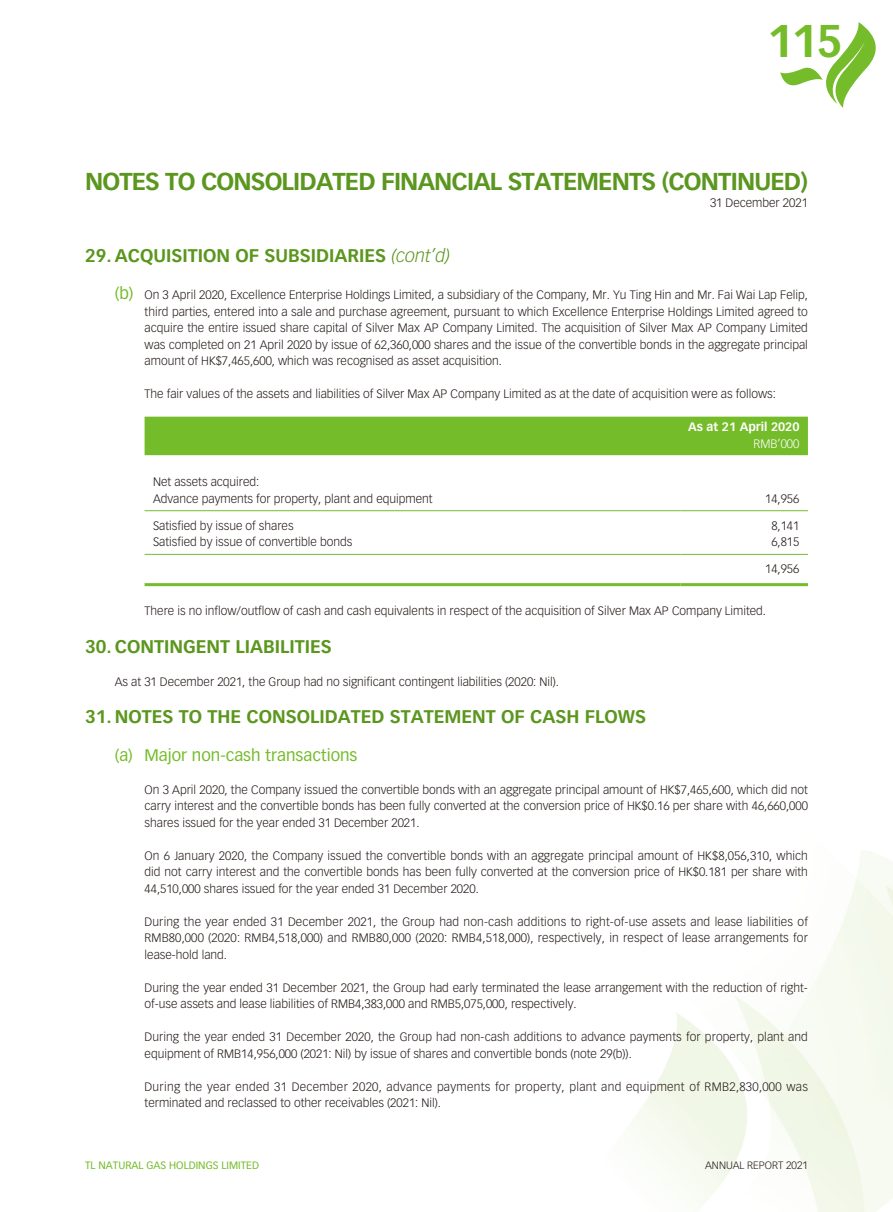
<style>
.page{position:relative;width:893px;height:1212px;background:#fff}
.page>*{position:absolute;margin:0;border:0;box-sizing:border-box;transform-origin:0 0}
.t1{font:700 45px "Vectora LT Std";color:#75bc2a}
.t2{font:700 24px "Vectora LT Std";letter-spacing:-.035em;color:#5b961e}
.t3{font:700 18px "Vectora LT Std";color:#5b961e}
.t4{font:16.5px "Vectora LT Std";color:#75bc2a}
.t5{font:300 12px/16.5px "Vectora LT Std";color:#231916;text-align:justify}
.t6{font:300 12px/16.5px "Vectora LT Std";letter-spacing:.025em;color:#231916}
.t7{font:700 12px "Vectora LT Std";color:#fff}
.t8{font:300 12px "Vectora LT Std";color:#fff}
.t9{font:10.5px "Vectora LT Std";color:#75bc2a}
.t10{font:300 10.5px "Vectora LT Std";color:#231916}
.s1{font-weight:300;font-style:italic}
.s2{font-weight:400;font-size:16.5px;color:#75bc2a}
</style>
<div class="page">
<svg style="left:780px;top:22px;width:96px;height:86px"></svg>
<img style="left:629px;top:851px;width:264px;height:361px">
<div style="left:145px;top:417px;width:663px;height:38px;background:#75bc2a"></div>
<hr style="left:145px;top:510px;width:535px;height:1px;background:#75bc2a">
<hr style="left:680px;top:510px;width:128px;height:1px;background:#75bc2a">
<hr style="left:145px;top:554px;width:535px;height:1px;background:#75bc2a">
<hr style="left:680px;top:554px;width:128px;height:1px;background:#75bc2a">
<hr style="left:145px;top:583px;width:535px;height:3px;background:#75bc2a">
<hr style="left:680px;top:583px;width:128px;height:3px;background:#75bc2a">
<h1 class="t1" style="left:767px;top:20px;width:77px">115</h1>
<h2 class="t2" style="left:85px;top:170px;width:724px">NOTES TO CONSOLIDATED FINANCIAL STATEMENTS (CONTINUED)</h2>
<p class="t5" style="left:710px;top:195px;width:99px">31 December 2021</p>
<h3 class="t3" style="left:85px;top:247px;width:367px">29. ACQUISITION OF SUBSIDIARIES <span class="s1">(cont’d)</span></h3>
<p class="t5" style="left:145px;top:287px;width:665px;text-indent:-30px"><span class="s2">(b)</span> On 3 April 2020, Excellence Enterprise Holdings Limited, a subsidiary of the Company, Mr. Yu Ting Hin and Mr. Fai Wai Lap Felip, third parties, entered into a sale and purchase agreement, pursuant to which Excellence Enterprise Holdings Limited agreed to acquire the entire issued share capital of Silver Max AP Company Limited. The acquisition of Silver Max AP Company Limited was completed on 21 April 2020 by issue of 62,360,000 shares and the issue of the convertible bonds in the aggregate principal amount of HK$7,465,600, which was recognised as asset acquisition.</p>
<p class="t5" style="left:145px;top:386px;width:633px">The fair values of the assets and liabilities of Silver Max AP Company Limited as at the date of acquisition were as follows:</p>
<p class="t7" style="left:688px;top:421px;width:113px">As at 21 April 2020</p>
<p class="t8" style="left:754px;top:438px;width:47px">RMB’000</p>
<p class="t5" style="left:153px;top:474px;width:281px">Net assets acquired:<br>Advance payments for property, plant and equipment</p>
<p class="t5" style="left:765px;top:491px;width:36px">14,956</p>
<p class="t5" style="left:153px;top:518px;width:142px">Satisfied by issue of shares</p>
<p class="t5" style="left:771px;top:518px;width:30px">8,141</p>
<p class="t5" style="left:153px;top:534px;width:201px">Satisfied by issue of convertible bonds</p>
<p class="t5" style="left:771px;top:534px;width:30px">6,815</p>
<p class="t5" style="left:765px;top:562px;width:36px">14,956</p>
<p class="t5" style="left:145px;top:603px;width:623px">There is no inflow/outflow of cash and cash equivalents in respect of the acquisition of Silver Max AP Company Limited.</p>
<h3 class="t3" style="left:85px;top:638px;width:248px">30. CONTINGENT LIABILITIES</h3>
<p class="t5" style="left:115px;top:674px;width:446px">As at 31 December 2021, the Group had no significant contingent liabilities (2020: Nil).</p>
<h3 class="t3" style="left:85px;top:708px;width:563px">31. NOTES TO THE CONSOLIDATED STATEMENT OF CASH FLOWS</h3>
<h3 class="t4" style="left:115px;top:747px;width:244px">(a) Major non-cash transactions</h3>
<p class="t5" style="left:145px;top:782px;width:665px">On 3 April 2020, the Company issued the convertible bonds with an aggregate principal amount of HK$7,465,600, which did not carry interest and the convertible bonds has been fully converted at the conversion price of HK$0.16 per share with 46,660,000 shares issued for the year ended 31 December 2021.</p>
<p class="t5" style="left:145px;top:848px;width:665px">On 6 January 2020, the Company issued the convertible bonds with an aggregate principal amount of HK$8,056,310, which did not carry interest and the convertible bonds has been fully converted at the conversion price of HK$0.181 per share with 44,510,000 shares issued for the year ended 31 December 2020.</p>
<p class="t5" style="left:145px;top:914px;width:665px">During the year ended 31 December 2021, the Group had non-cash additions to right-of-use assets and lease liabilities of RMB80,000 (2020: RMB4,518,000) and RMB80,000 (2020: RMB4,518,000), respectively, in respect of lease arrangements for lease-hold land.</p>
<p class="t5" style="left:145px;top:980px;width:665px">During the year ended 31 December 2021, the Group had early terminated the lease arrangement with the reduction of right&shy;of-use assets and lease liabilities of RMB4,383,000 and RMB5,075,000, respectively.</p>
<p class="t5" style="left:145px;top:1029px;width:665px">During the year ended 31 December 2020, the Group had non-cash additions to advance payments for property, plant and equipment of RMB14,956,000 (2021: Nil) by issue of shares and convertible bonds (note 29(b)).</p>
<p class="t6" style="left:145px;top:1079px;width:665px">During the year ended 31 December 2020, advance payments for property, plant and equipment of RMB2,830,000 was terminated and reclassed to other receivables (2021: Nil).</p>
<p class="t9" style="left:85px;top:1160px;width:175px">TL NATURAL GAS HOLDINGS LIMITED</p>
<p class="t10" style="left:705px;top:1160px;width:104px">ANNUAL REPORT 2021</p>
</div>
